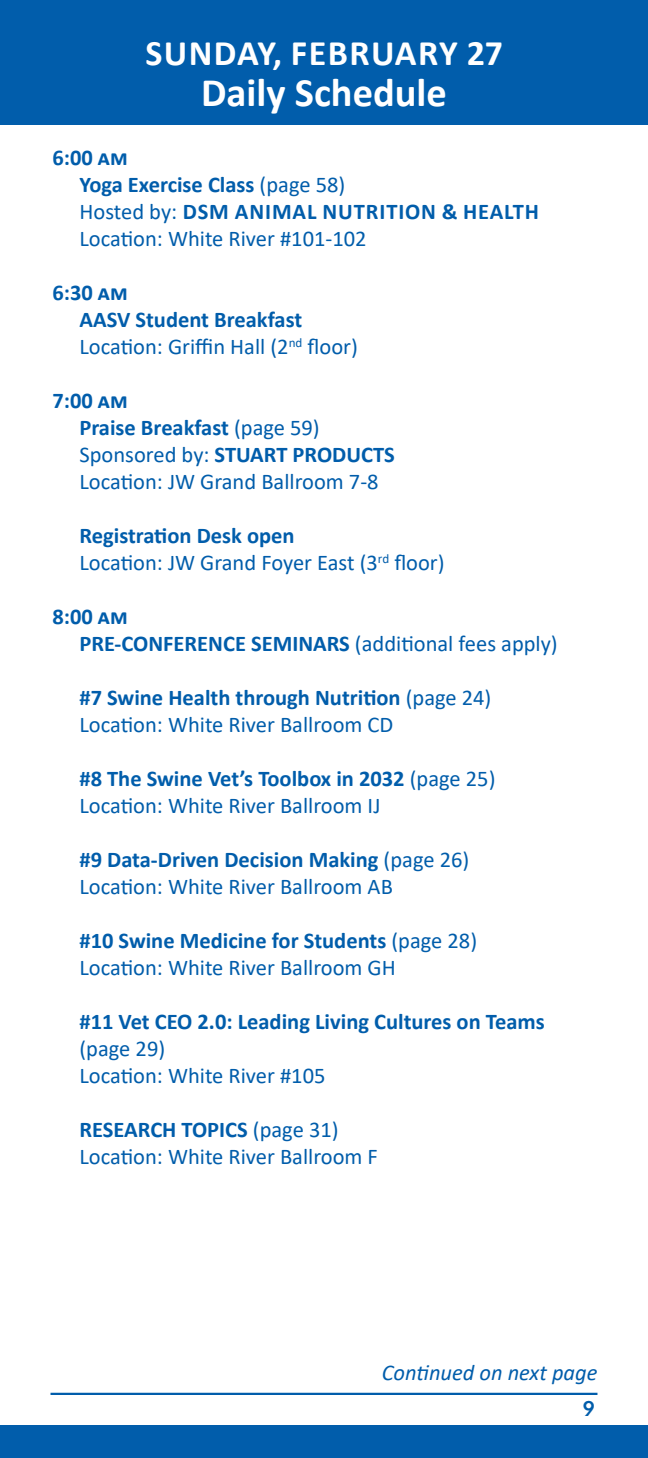
<style>
.page{position:relative;width:648px;height:1458px;background:#fff}
.page>*{position:absolute;margin:0;border:0;box-sizing:border-box;transform-origin:0 0}
.PageTitle{font:700 40.5px "Calibri";color:#fff}
.PageTitle-2{font:700 36px "Calibri";letter-spacing:.04em;color:#fff}
.Schedule_2{font:700 22.5px/27px "Calibri";color:#015dab}
.Schedule_2-2{font:22.5px "Calibri";color:#015dab}
.Schedule_2-3{font:700 22.5px "Calibri";letter-spacing:.04em;color:#015dab}
.continued{font:italic 22.5px "Calibri";color:#015dab}
.t1{font:600 22.5px "Hypatia Sans Pro";color:#015dab}
.s1{font-weight:400}
</style>
<div class="page">
<div style="left:0;top:1425px;width:648px;height:33px;background:#015dab"></div>
<div style="left:0;top:0;width:648px;height:125px;background:#015dab"></div>
<hr style="left:51px;top:1393px;width:546px;height:2px;background:#015dab">
<p class="PageTitle-2" style="left:146px;top:28px;width:359px">SUNDAY, FEBRUARY 27</p>
<p class="PageTitle" style="left:201px;top:64px;width:247px">Daily Schedule</p>
<p class="Schedule_2" style="left:52px;top:144px;width:77px">6:00 am</p>
<p class="Schedule_2" style="left:79px;top:171px;width:267px">Yoga Exercise Class <span class="s1">(page 58)</span></p>
<p class="Schedule_2-3" style="left:79px;top:196px;width:461px"><span class="s1">Hosted by:</span> DSM ANIMAL NUTRITION &amp; HEALTH</p>
<p class="Schedule_2-2" style="left:79px;top:223px;width:289px">Location: White River #101-102</p>
<p class="Schedule_2" style="left:52px;top:279px;width:77px">6:30 am</p>
<p class="Schedule_2" style="left:79px;top:306px;width:224px">AASV Student Breakfast</p>
<p class="Schedule_2-2" style="left:79px;top:331px;width:280px">Location: Griffin Hall (2<sup>nd</sup> floor)</p>
<p class="Schedule_2" style="left:52px;top:387px;width:77px">7:00 am</p>
<p class="Schedule_2" style="left:79px;top:414px;width:242px">Praise Breakfast <span class="s1">(page 59)</span></p>
<p class="Schedule_2" style="left:79px;top:441px;width:317px"><span class="s1">Sponsored by:</span> STUART PRODUCTS</p>
<p class="Schedule_2-2" style="left:79px;top:466px;width:301px">Location: JW Grand Ballroom 7-8</p>
<p class="Schedule_2" style="left:79px;top:522px;width:217px">Registration Desk open</p>
<p class="Schedule_2-2" style="left:79px;top:547px;width:367px">Location: JW Grand Foyer East (3<sup>rd</sup> floor)</p>
<p class="Schedule_2" style="left:52px;top:603px;width:77px">8:00 am</p>
<p class="Schedule_2" style="left:79px;top:630px;width:480px">PRE-CONFERENCE SEMINARS <span class="s1">(additional fees apply)</span></p>
<p class="Schedule_2" style="left:79px;top:684px;width:413px">#7 Swine Health through Nutrition <span class="s1">(page 24)</span></p>
<p class="Schedule_2-2" style="left:79px;top:709px;width:316px">Location: White River Ballroom CD</p>
<p class="Schedule_2" style="left:79px;top:765px;width:418px">#8 The Swine Vet’s Toolbox in 2032 <span class="s1">(page 25)</span></p>
<p class="Schedule_2-2" style="left:79px;top:790px;width:303px">Location: White River Ballroom IJ</p>
<p class="Schedule_2" style="left:79px;top:846px;width:391px">#9 Data-Driven Decision Making <span class="s1">(page 26)</span></p>
<p class="Schedule_2-2" style="left:79px;top:871px;width:315px">Location: White River Ballroom AB</p>
<p class="Schedule_2" style="left:79px;top:927px;width:399px">#10 Swine Medicine for Students <span class="s1">(page 28)</span></p>
<p class="Schedule_2-2" style="left:79px;top:952px;width:318px">Location: White River Ballroom GH</p>
<p class="Schedule_2" style="left:79px;top:1008px;width:467px">#11 Vet CEO 2.0: Leading Living Cultures on Teams <span class="s1">(page 29)</span></p>
<p class="Schedule_2-2" style="left:79px;top:1060px;width:248px">Location: White River #105</p>
<p class="Schedule_2" style="left:79px;top:1116px;width:261px">RESEARCH TOPICS <span class="s1">(page 31)</span></p>
<p class="Schedule_2-2" style="left:79px;top:1141px;width:300px">Location: White River Ballroom F</p>
<p class="continued" style="left:382px;top:1357px;width:217px">Continued on next page</p>
<p class="t1" style="left:583px;top:1393px;width:14px">9</p>
</div>
